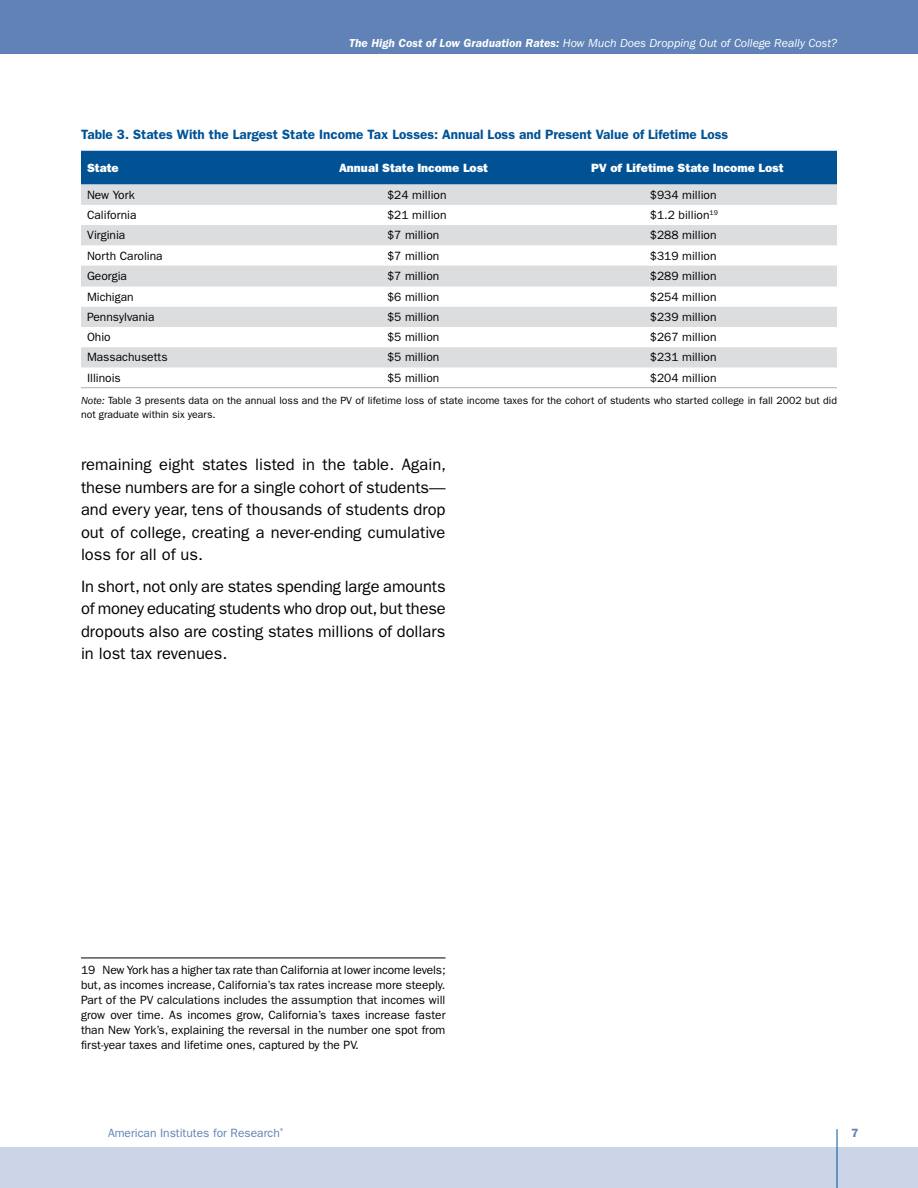
<style>
.page{position:relative;width:918px;height:1188px;background:#fff}
.page>*{position:absolute;margin:0;border:0;box-sizing:border-box;transform-origin:0 0}
.t1{font:16.5px/22.5px "ITC Franklin Gothic Std";color:#000;text-align:justify}
.t2{font:600 13.5px "ITC Franklin Gothic Std";color:#005295}
.t3{font:12px/15px "ITC Franklin Gothic Std";color:#000}
.t4{font:italic 12px "ITC Franklin Gothic Std";color:#fff}
.t5{font:12px "ITC Franklin Gothic Std Hvy";color:#fff}
.t6{font:12px "ITC Franklin Gothic Std";color:#6082b6}
.t7{font:600 12px "ITC Franklin Gothic Std";color:#6082b6}
.t8{font:10.5px/13.5px "ITC Franklin Gothic Std";color:#000}
.s1{font-weight:600}
.s2{font-style:italic}
</style>
<div class="page">
<div style="left:0;top:1147px;width:918px;height:41px;background:#ccd4e8"></div>
<hr style="left:837px;top:1129px;width:1px;height:59px;background:#005295">
<div style="left:0;top:0;width:918px;height:54px;background:#6082b6"></div>
<hr style="left:81px;top:958px;width:365px;height:1px;background:#000">
<div style="left:81px;top:151px;width:756px;height:34px;background:#005295"></div>
<svg style="left:81px;top:185px;width:756px;height:182px;fill:#dcdddf"></svg>
<hr style="left:81px;top:387px;width:252px;height:1px;background:#adafb2">
<hr style="left:333px;top:387px;width:252px;height:1px;background:#adafb2">
<hr style="left:585px;top:387px;width:252px;height:1px;background:#adafb2">
<p class="t4" style="left:349px;top:36px;width:489px"><span class="s1">The High Cost of Low Graduation Rates:</span> How Much Does Dropping Out of College Really Cost?</p>
<p class="t2" style="left:81px;top:127px;width:649px">Table 3. States With the Largest State Income Tax Losses: Annual Loss and Present Value of Lifetime Loss</p>
<p class="t5" style="left:87px;top:161px;width:33px">State</p>
<p class="t5" style="left:339px;top:161px;width:151px">Annual State Income Lost</p>
<p class="t5" style="left:591px;top:161px;width:194px">PV of Lifetime State Income Lost</p>
<p class="t3" style="left:87px;top:187px;width:49px">New York</p>
<p class="t3" style="left:387px;top:187px;width:61px">$24 million</p>
<p class="t3" style="left:650px;top:187px;width:68px">$934 million</p>
<p class="t3" style="left:87px;top:208px;width:51px">California</p>
<p class="t3" style="left:387px;top:208px;width:61px">$21 million</p>
<p class="t3" style="left:650px;top:208px;width:70px">$1.2 billion<sup>19</sup></p>
<p class="t3" style="left:87px;top:228px;width:40px">Virginia</p>
<p class="t3" style="left:387px;top:228px;width:54px">$7 million</p>
<p class="t3" style="left:650px;top:228px;width:68px">$288 million</p>
<p class="t3" style="left:87px;top:248px;width:77px">North Carolina</p>
<p class="t3" style="left:387px;top:248px;width:54px">$7 million</p>
<p class="t3" style="left:650px;top:248px;width:68px">$319 million</p>
<p class="t3" style="left:87px;top:269px;width:42px">Georgia</p>
<p class="t3" style="left:387px;top:269px;width:54px">$7 million</p>
<p class="t3" style="left:650px;top:269px;width:68px">$289 million</p>
<p class="t3" style="left:87px;top:289px;width:48px">Michigan</p>
<p class="t3" style="left:387px;top:289px;width:54px">$6 million</p>
<p class="t3" style="left:650px;top:289px;width:68px">$254 million</p>
<p class="t3" style="left:87px;top:310px;width:69px">Pennsylvania</p>
<p class="t3" style="left:387px;top:310px;width:54px">$5 million</p>
<p class="t3" style="left:650px;top:310px;width:68px">$239 million</p>
<p class="t3" style="left:87px;top:330px;width:25px">Ohio</p>
<p class="t3" style="left:387px;top:330px;width:54px">$5 million</p>
<p class="t3" style="left:650px;top:330px;width:68px">$267 million</p>
<p class="t3" style="left:87px;top:350px;width:82px">Massachusetts</p>
<p class="t3" style="left:387px;top:350px;width:54px">$5 million</p>
<p class="t3" style="left:650px;top:350px;width:68px">$231 million</p>
<p class="t3" style="left:87px;top:370px;width:35px">Illinois</p>
<p class="t3" style="left:387px;top:370px;width:54px">$5 million</p>
<p class="t3" style="left:650px;top:370px;width:68px">$204 million</p>
<p class="t8" style="left:81px;top:394px;width:758px"><span class="s2">Note:</span> Table 3 presents data on the annual loss and the PV of lifetime loss of state income taxes for the cohort of students who started college in fall 2002 but did not graduate within six years.</p>
<h1 class="t1" style="left:81px;top:454px;width:367px">remaining eight states listed in the table. Again, these numbers are for a single cohort of students— and every year, tens of thousands of students drop out of college, creating a never-ending cumulative loss for all of us.</h1>
<h1 class="t1" style="left:81px;top:575px;width:366px">In short, not only are states spending large amounts of money educating students who drop out, but these dropouts also are costing states millions of dollars in lost tax revenues.</h1>
<p class="t3" style="left:81px;top:963px;width:366px">19 New York has a higher tax rate than California at lower income levels; but, as incomes increase, California’s tax rates increase more steeply.<br>Part of the PV calculations includes the assumption that incomes will grow over time. As incomes grow, California’s taxes increase faster than New York’s, explaining the reversal in the number one spot from first-year taxes and lifetime ones, captured by the PV.</p>
<p class="t6" style="left:108px;top:1126px;width:179px">American Institutes for Research<sup>®</sup></p>
<p class="t7" style="left:851px;top:1126px;width:9px">7</p>
</div>
